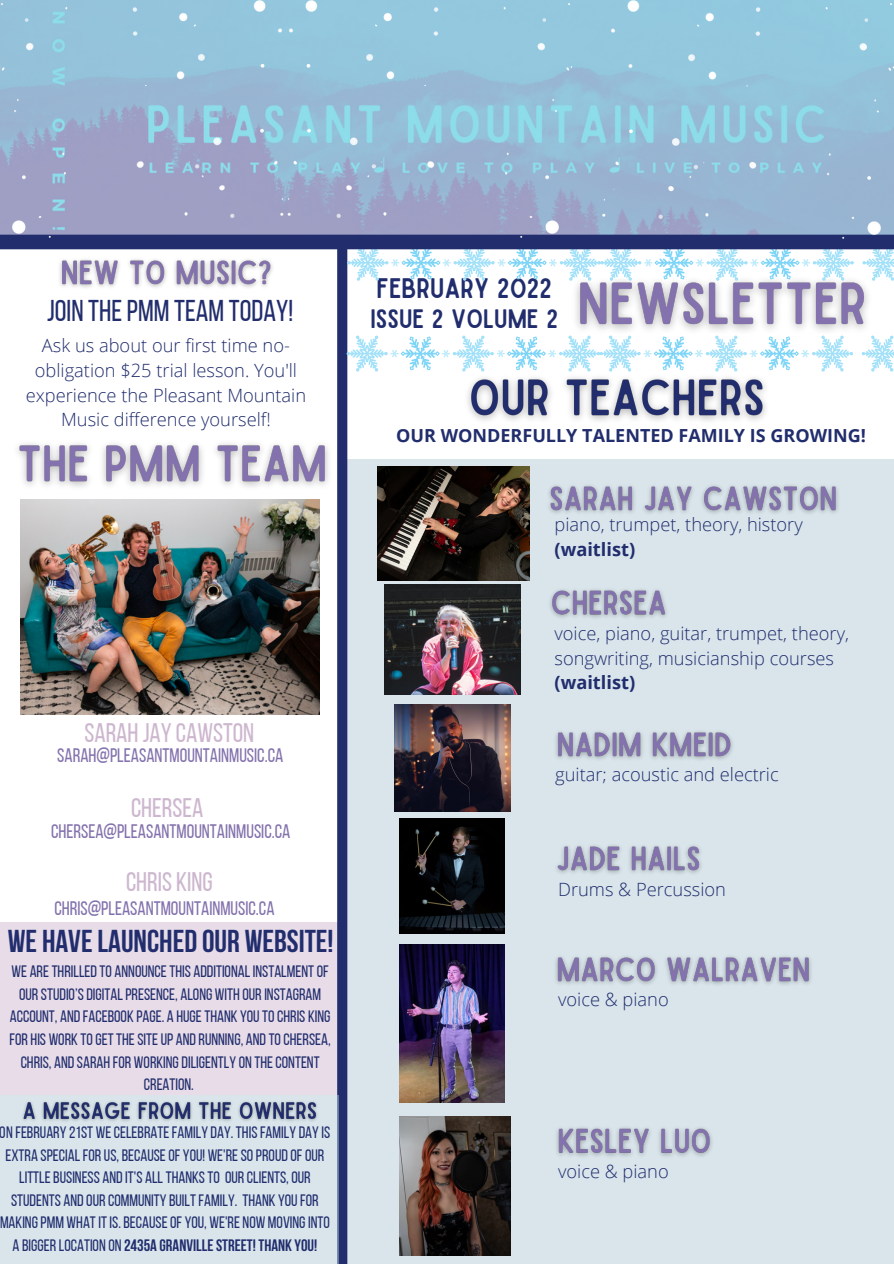
<style>
.page{position:relative;width:894px;height:1264px;background:#fff}
.page>*{position:absolute;margin:0;border:0;box-sizing:border-box;transform-origin:0 0}
.t1{font:700 31.5px "Bebas Neue";color:#212d6d}
.t2{font:30px "Bebas Neue";color:#212d6d}
.t3{font:27px "Sailors";color:#212d6d}
.t4{font:26.85px "Bebas Neue";color:#cdb7cf}
.t5{font:25.5px "Sailors";color:#212d6d}
.t6{font:19.5px "Bebas Neue";color:#8372ad}
.t7{font:300 18.3px/24.8px "Open Sans";color:#212d6d}
.t8{font:700 18.3px "Open Sans";color:#212d6d}
.t9{font:700 18px "Open Sans";color:#212d6d}
.t10{font:16.5px/22.5px "Bebas Neue";color:#212d6d;text-align:center}
.s1{font-weight:700}
</style>
<div class="page">
<div style="left:342px;top:459px;width:551px;height:804px;background:#d9e5eb"></div>
<img style="left:576px;top:281px;width:292px;height:50px">
<img style="left:463px;top:371px;width:303px;height:50px">
<img style="left:17px;top:443px;width:312px;height:57px">
<div style="left:0;top:922px;width:343px;height:173px;background:#e7dce8"></div>
<div style="left:337px;top:244px;width:10px;height:1019px;background:#212d6d"></div>
<svg style="left:862px;top:249px;width:31px;height:32px"></svg>
<svg style="left:347px;top:249px;width:506px;height:32px"></svg>
<div style="left:0;top:235px;width:893px;height:14px;background:#212d6d"></div>
<img style="left:0;top:0;width:280px;height:238px">
<img style="left:280px;top:0;width:291px;height:238px">
<img style="left:602px;top:1px;width:290px;height:238px">
<svg style="left:861px;top:335px;width:32px;height:36px"></svg>
<svg style="left:346px;top:335px;width:506px;height:36px"></svg>
<img style="left:399px;top:818px;width:105px;height:115px">
<img style="left:399px;top:1116px;width:111px;height:138px">
<img style="left:399px;top:945px;width:105px;height:157px">
<img style="left:394px;top:704px;width:116px;height:107px">
<img style="left:377px;top:466px;width:152px;height:114px">
<img style="left:384px;top:584px;width:136px;height:110px">
<img style="left:21px;top:499px;width:298px;height:215px">
<img style="left:60px;top:259px;width:213px;height:29px">
<img style="left:557px;top:845px;width:144px;height:29px">
<img style="left:556px;top:1127px;width:156px;height:30px">
<img style="left:555px;top:956px;width:256px;height:29px">
<img style="left:550px;top:589px;width:117px;height:29px">
<img style="left:549px;top:485px;width:289px;height:29px">
<img style="left:555px;top:731px;width:178px;height:29px">
<div style="left:0;top:1095px;width:338px;height:168px;background:#d9e5eb"></div>
<img style="left:22px;top:1101px;width:296px;height:20px">
<p class="t2" style="left:47px;top:298px;width:247px">JOIN THEPMM TEAM TODAY!</p>
<p class="t7" style="left:26px;top:332px;width:282px;text-align:center">Ask us about our first time no&shy;obligation $25 trial lesson. You'll experience the Pleasant Mountain<br>Music difference yourself!</p>
<p class="t4" style="left:84px;top:722px;width:171px">SARAH JAY CAWSTON</p>
<p class="t6" style="left:57px;top:747px;width:228px">SARAH@PLEASANTMOUNTAINMUSIC.CA</p>
<p class="t4" style="left:131px;top:796px;width:74px">CHERSEA</p>
<p class="t6" style="left:51px;top:823px;width:241px">CHERSEA@PLEASANTMOUNTAINMUSIC.CA</p>
<p class="t4" style="left:126px;top:870px;width:88px">CHRIS KING</p>
<p class="t6" style="left:54px;top:900px;width:222px">CHRIS@PLEASANTMOUNTAINMUSIC.CA</p>
<p class="t1" style="left:8px;top:928px;width:327px">WE HAVELAUNCHED OUR WEBSITE!</p>
<p class="t10" style="left:10px;top:962px;width:323px">WE ARETHRILLEDTO ANNOUNCETHIS ADDITIONALINSTALMENTOF OURSTUDIO’SDIGITALPRESENCE, ALONG WITH OURINSTAGRAM ACCOUNT, ANDFACEBOOK PAGE. A HUGETHANK YOUTOCHRIS KING FOR HIS WORK TOGETTHESITEUP ANDRUNNING, ANDTOCHERSEA, CHRIS, ANDSARAH FOR WORKINGDILIGENTLY ON THECONTENT CREATION.</p>
<p class="t10" style="left:0;top:1122px;width:332px">ON FEBRUARY 21ST WECELEBRATEFAMILY DAY. THISFAMILY DAY IS EXTRA SPECIALFORUS, BECAUSEOF YOU! WE'RESOPROUDOFOUR LITTLEBUSINESS ANDIT'S ALLTHANKSTO OURCLIENTS, OUR STUDENTS ANDOURCOMMUNITY BUILTFAMILY. THANK YOUFOR MAKINGPMM WHATITIS. BECAUSEOF YOU, WE'RE NOW MOVINGINTO A BIGGERLOCATION ON <span class="s1">2435A GRANVILLESTREET! THANK YOU!</span></p>
<p class="t3" style="left:376px;top:278px;width:177px">FEBRUARY 2022</p>
<p class="t5" style="left:370px;top:309px;width:189px">ISSUE 2 VOLUME 2</p>
<p class="t9" style="left:396px;top:422px;width:471px">OUR WONDERFULLY TALENTED FAMILY IS GROWING!</p>
<p class="t7" style="left:554px;top:512px;width:250px">piano, trumpet, theory, history <span class="s1">(waitlist)</span></p>
<p class="t7" style="left:554px;top:620px;width:296px">voice, piano, guitar, trumpet, theory, songwriting, musicianship courses</p>
<p class="t8" style="left:554px;top:669px;width:82px">(waitlist)</p>
<p class="t7" style="left:555px;top:761px;width:225px">guitar; acoustic and electric</p>
<p class="t7" style="left:558px;top:876px;width:169px">Drums &amp; Percussion</p>
<p class="t7" style="left:558px;top:986px;width:112px">voice &amp; piano</p>
<p class="t7" style="left:558px;top:1158px;width:112px">voice &amp; piano</p>
</div>
